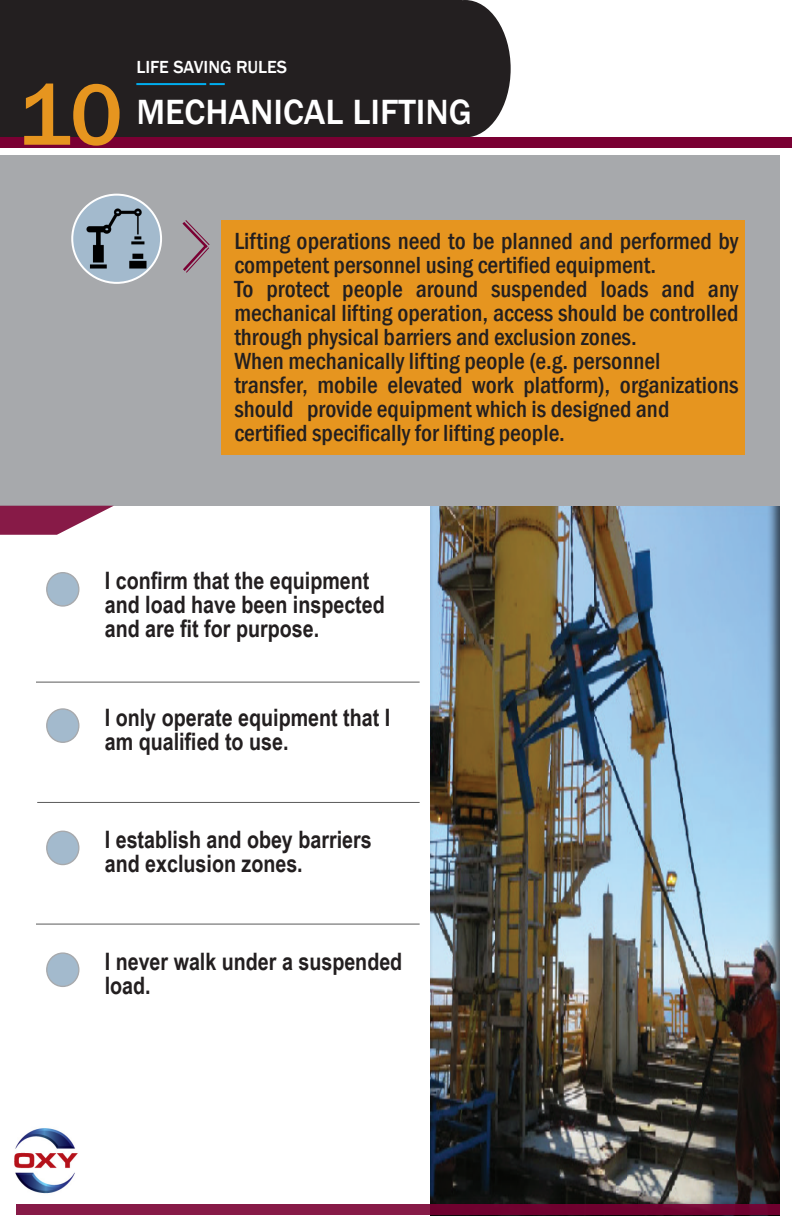
<style>
.page{position:relative;width:792px;height:1224px;background:#fff}
.page>*{position:absolute;margin:0;border:0;box-sizing:border-box;transform-origin:0 0}
.t1{font:500 90px "Franklin Gothic";color:#e6951f}
.t2{font:500 36px "Franklin Gothic";color:#fff}
.t3{font:500 condensed 24px/24px "Franklin Gothic";color:#231f20}
.t4{font:700 24px/24px "Arial Narrow";color:#231f20}
.t5{font:500 18px "Franklin Gothic";color:#fff}
</style>
<div class="page">
<div style="left:430px;top:503px;width:350px;height:713px;background:#231f20;opacity:.75"></div>
<div style="left:0;top:155px;width:779px;height:351px;background:#a7a9ac"></div>
<svg style="left:16px;top:1204px;width:763px;height:11px;background:#7c0e3c"></svg>
<div style="left:221px;top:220px;width:524px;height:234px;background:#e6951f"></div>
<svg style="left:0;top:506px;width:113px;height:29px"></svg>
<hr style="left:37px;top:802px;width:383px;height:1px;background:#5a5a5a">
<hr style="left:36px;top:682px;width:384px;height:1px;background:#5a5a5a">
<div style="left:47px;top:573px;width:32px;height:33px;background:#a3bacd;border-radius:50%"></div>
<div style="left:46px;top:572px;width:33px;height:35px;border:1px solid #a7a9ac;border-radius:50%"></div>
<div style="left:47px;top:709px;width:32px;height:33px;background:#a3bacd;border-radius:50%"></div>
<div style="left:46px;top:708px;width:33px;height:35px;border:1px solid #a7a9ac;border-radius:50%"></div>
<div style="left:47px;top:831px;width:32px;height:34px;background:#a3bacd;border-radius:50%"></div>
<div style="left:46px;top:831px;width:33px;height:34px;border:1px solid #a7a9ac;border-radius:50%"></div>
<img style="left:14px;top:1128px;width:64px;height:66px">
<div style="left:72px;top:195px;width:89px;height:88px;background:#a3bacd;border-radius:50%"></div>
<img style="left:87px;top:209px;width:60px;height:60px">
<div style="left:71px;top:194px;width:91px;height:90px;border:2px solid #fff;border-radius:50%"></div>
<hr style="left:36px;top:924px;width:384px;height:1px;background:#5a5a5a">
<div style="left:47px;top:953px;width:32px;height:33px;background:#a3bacd;border-radius:50%"></div>
<div style="left:46px;top:952px;width:33px;height:35px;border:1px solid #a7a9ac;border-radius:50%"></div>
<div style="left:0;top:0;width:461px;height:142px;background:#231f20"></div>
<div style="left:419px;top:0;width:92px;height:137px;background:#231f20;border-radius:50%"></div>
<hr style="left:136px;top:83px;width:70px;height:2px;background:#00aeef">
<svg style="left:210px;top:83px;width:15px;height:2px"></svg>
<div style="left:0;top:137px;width:792px;height:11px;background:#7a0033"></div>
<svg style="left:182px;top:220px;width:28px;height:53px"></svg>
<p class="t1" style="left:18px;top:59px;width:106px">10</p>
<p class="t5" style="left:136px;top:55px;width:152px">LIFE SAVING RULES</p>
<p class="t2" style="left:136px;top:90px;width:337px">MECHANICAL LIFTING</p>
<p class="t3" style="left:234px;top:229px;width:506px">Lifting operations need to be planned and performed by competent personnel using certified equipment.</p>
<p class="t3" style="left:234px;top:277px;width:506px;text-align:justify">To protect people around suspended loads and any mechanical lifting operation, access should be controlled through physical barriers and exclusion zones.</p>
<p class="t3" style="left:234px;top:349px;width:427px">When mechanically lifting people (e.g. personnel</p>
<p class="t3" style="left:234px;top:373px;width:506px">transfer, mobile elevated work platform), organizations should provide equipment which is designed and</p>
<p class="t3" style="left:234px;top:421px;width:332px">certified specifically for lifting people.</p>
<p class="t4" style="left:105px;top:568px;width:282px">I confirm that the equipment and load have been inspected and are fit for purpose.</p>
<p class="t4" style="left:105px;top:704px;width:287px">I only operate equipment that I am qualified to use.</p>
<p class="t4" style="left:105px;top:826px;width:268px">I establish and obey barriers and exclusion zones.</p>
<p class="t4" style="left:105px;top:948px;width:299px">I never walk under a suspended load.</p>
</div>
